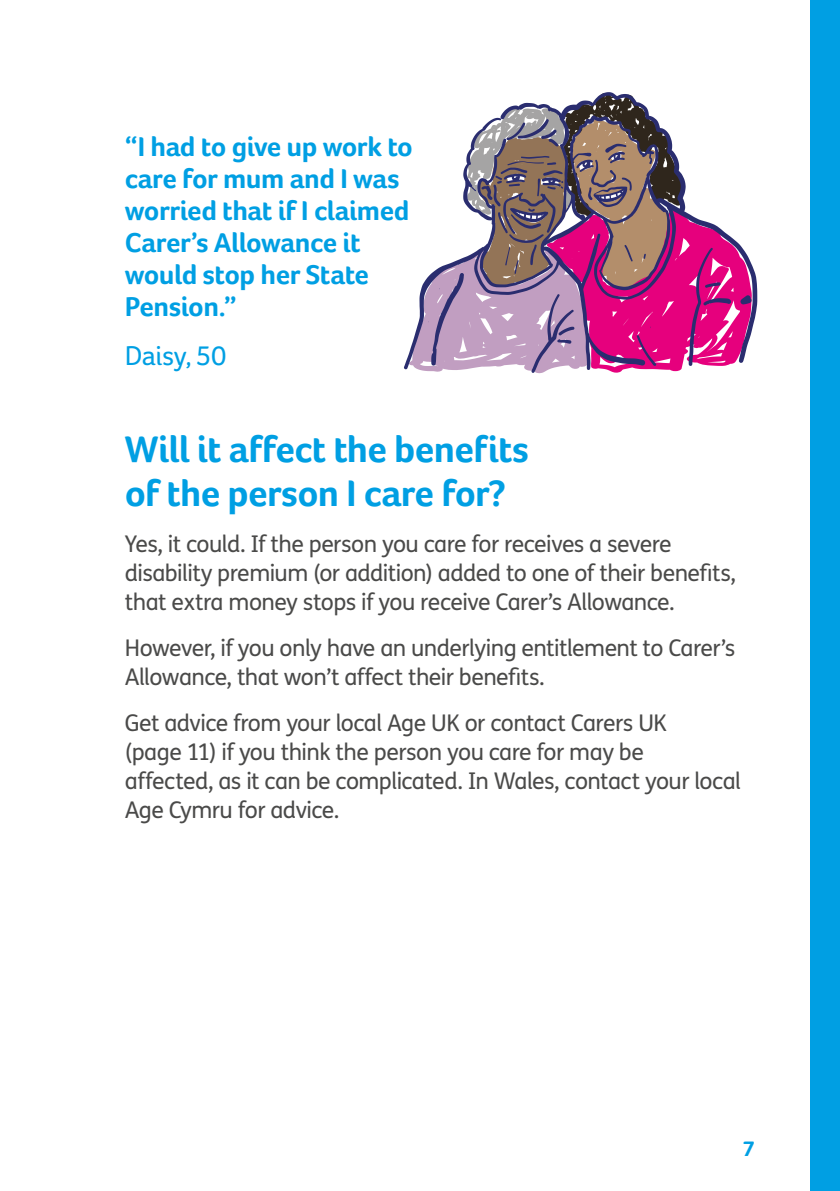
<style>
.page{position:relative;width:840px;height:1191px;background:#fff}
.page>*{position:absolute;margin:0;border:0;box-sizing:border-box;transform-origin:0 0}
.Blue_Page_heading_19{font:700 38px/44px "Foco Age UK";letter-spacing:-.015em;color:#009fe3}
.Pull_quote{font:700 28px/32px "Foco Age UK";letter-spacing:-.015em;color:#009fe3}
.Pull_quote-2{font:28px "Foco Age UK";letter-spacing:-.02em;color:#009fe3}
.Body_copy_11_5_over{font:23px/29px "FS Me";letter-spacing:-.025em;color:#4a4a49}
.t1{font:700 22px "Foco Age UK";color:#009fe3}
.s1{color:#fff}
</style>
<div class="page">
<div style="left:810px;top:0;width:29px;height:1191px;background:#009fe3"></div>
<svg style="left:409px;top:93px;width:342px;height:280px"></svg>
<p class="Pull_quote" style="left:125px;top:130px;width:289px">“I had to give up work to care for mum and I was worried that if I claimed<br>Carer’s Allowance it would stop her State<br>Pension.”</p>
<p class="Pull_quote-2" style="left:125px;top:339px;width:109px">Daisy, 50<span class="s1">.</span></p>
<p class="Blue_Page_heading_19" style="left:125px;top:427px;width:405px">Will it affect the benefits of the person I care for?</p>
<p class="Body_copy_11_5_over" style="left:125px;top:530px;width:612px">Yes, it could. If the person you care for receives a severe disability premium (or addition) added to one of their benefits, that extra money stops if you receive Carer’s Allowance.</p>
<p class="Body_copy_11_5_over" style="left:125px;top:634px;width:611px">However, if you only have an underlying entitlement to Carer’s<br>Allowance, that won’t affect their benefits.</p>
<p class="Body_copy_11_5_over" style="left:125px;top:709px;width:617px">Get advice from your local Age UK or contact Carers UK<br>(page 11) if you think the person you care for may be<br>affected, as it can be complicated. In Wales, contact your local Age Cymru for advice.</p>
<p class="t1" style="left:742px;top:1135px;width:14px">7</p>
</div>
